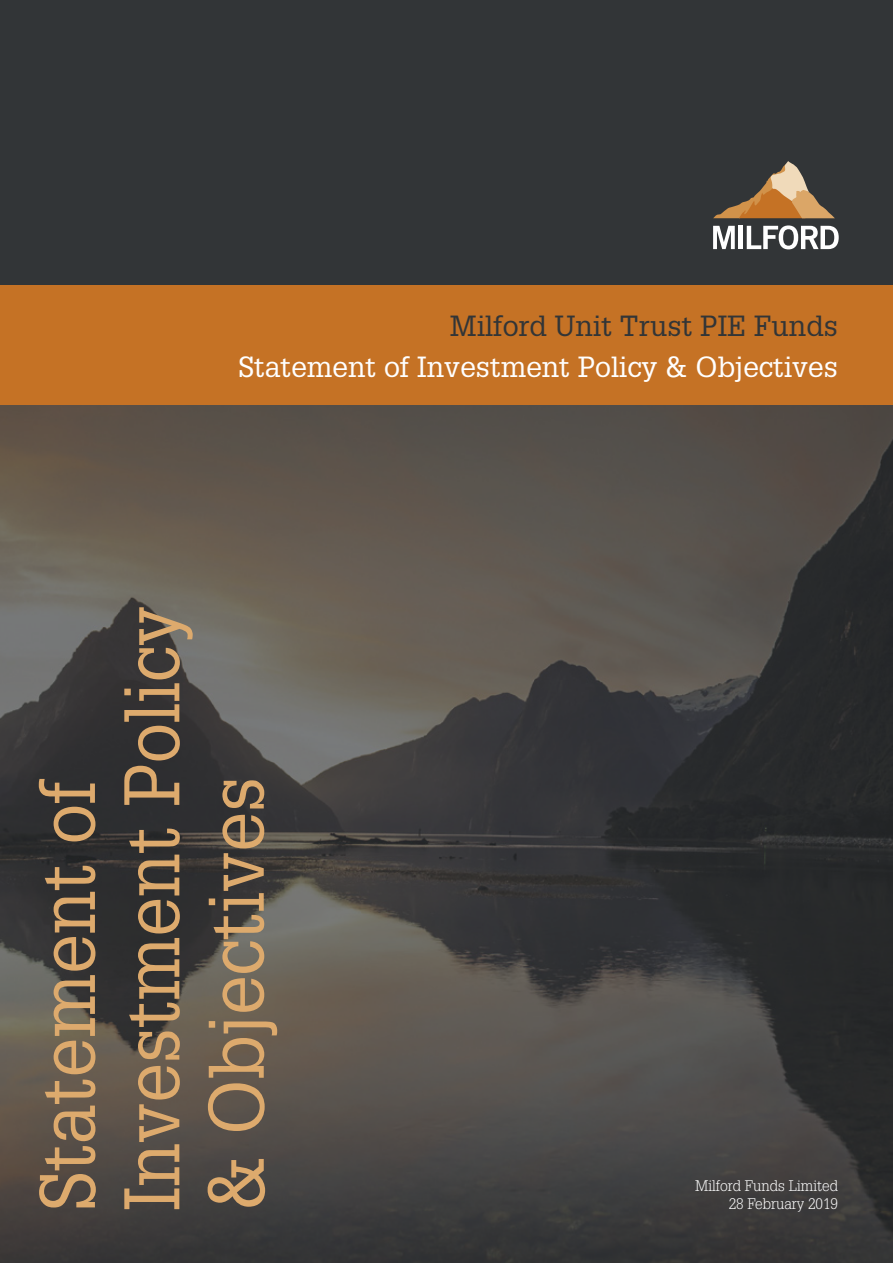
<style>
.page{position:relative;width:893px;height:1263px;background:#323537}
.page>*{position:absolute;margin:0;border:0;box-sizing:border-box;transform-origin:0 0}
.t1{font:76.8px/84.4px "Glypha";color:#ddaa6d;scale:.93 1}
.t2{font:28.5px "Glypha";color:#fff}
.t3{font:28.5px "Glypha";color:#323537}
.t4{font:300 15px/18px "Glypha";color:#fff;text-align:right}
</style>
<div class="page">
<svg style="left:713px;top:161px;width:122px;height:57px"></svg>
<svg style="left:713px;top:226px;width:22px;height:23px"></svg>
<div style="left:738px;top:226px;width:5px;height:23px;background:#fff"></div>
<svg style="left:747px;top:225px;width:92px;height:24px"></svg>
<img style="left:0;top:405px;width:893px;height:857px">
<div style="left:0;top:286px;width:893px;height:119px;background:#c57225"></div>
<p class="t3" style="left:450px;top:309px;width:390px">Milford Unit Trust PIE Funds</p>
<p class="t2" style="left:238px;top:349px;width:601px">Statement of Investment Policy &amp; Objectives</p>
<p class="t1" style="left:23px;top:1211px;width:651px;rotate:-90deg">Statement of<br>Investment Policy &amp; Objectives</p>
<p class="t4" style="left:695px;top:1176px;width:145px">Milford Funds Limited<br>28 February 2019</p>
</div>
